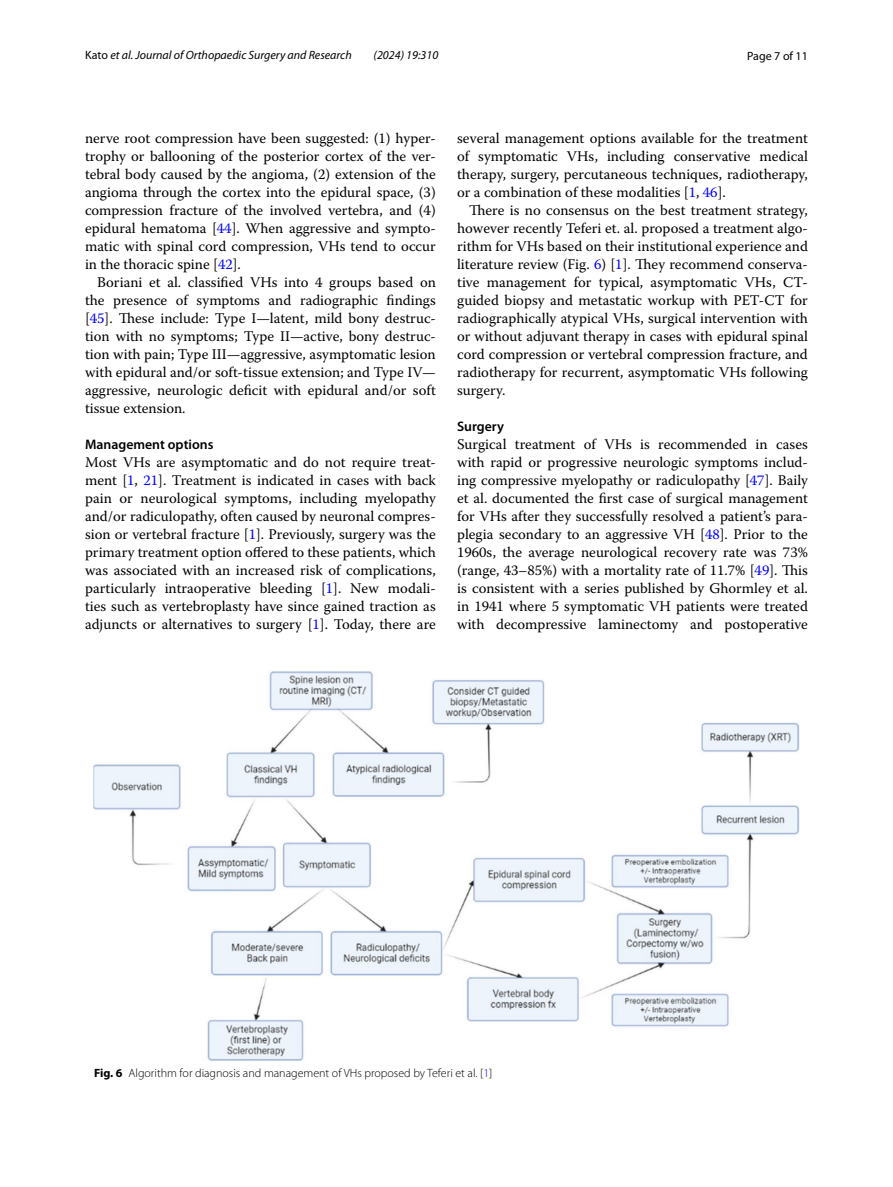
<style>
.page{position:relative;width:893px;height:1187px;background:#fff}
.page>*{position:absolute;margin:0;border:0;box-sizing:border-box;transform-origin:0 0}
.t1{font:14.7px/18px "Warnock Pro";color:#000;text-align:justify}
.t2{font:600 13.8px "Myriad Pro";color:#000}
.t3{font:300 12px "Myriad Pro";color:#000}
.t4{font:italic 12px "Myriad Pro";color:#000}
.t5{font:12px "Myriad Pro";color:#000}
.s1{font-style:normal}
.s2{color:#00f}
.s3{font-weight:700}
</style>
<div class="page">
<img style="left:94px;top:671px;width:705px;height:390px">
<p class="t4" style="left:85px;top:48px;width:268px"><span class="s1">Kato</span> et al. Journal of Orthopaedic Surgery and Research</p>
<p class="t4" style="left:374px;top:48px;width:66px">(2024) 19:310</p>
<p class="t5" style="left:747px;top:48px;width:62px">Page 7 of 11</p>
<p class="t1" style="left:85px;top:128px;width:352px">nerve root compression have been suggested: (1) hyper&shy;trophy or ballooning of the posterior cortex of the ver&shy;tebral body caused by the angioma, (2) extension of the angioma through the cortex into the epidural space, (3) compression fracture of the involved vertebra, and (4) epidural hematoma [<span class="s2">44</span>]. When aggressive and sympto&shy;matic with spinal cord compression, VHs tend to occur in the thoracic spine [<span class="s2">42</span>].</p>
<p class="t1" style="left:85px;top:272px;width:352px;text-indent:12px">Boriani et al. classified VHs into 4 groups based on the presence of symptoms and radiographic findings [<span class="s2">45</span>]. These include: Type I—latent, mild bony destruc&shy;tion with no symptoms; Type II—active, bony destruc&shy;tion with pain; Type III—aggressive, asymptomatic lesion with epidural and/or soft-tissue extension; and Type IV— aggressive, neurologic deficit with epidural and/or soft tissue extension.</p>
<p class="t2" style="left:85px;top:435px;width:130px">Management options</p>
<p class="t1" style="left:85px;top:452px;width:352px">Most VHs are asymptomatic and do not require treat&shy;ment [<span class="s2">1</span>, <span class="s2">21</span>]. Treatment is indicated in cases with back pain or neurological symptoms, including myelopathy and/or radiculopathy, often caused by neuronal compres&shy;sion or vertebral fracture [<span class="s2">1</span>]. Previously, surgery was the primary treatment option offered to these patients, which was associated with an increased risk of complications, particularly intraoperative bleeding [<span class="s2">1</span>]. New modali&shy;ties such as vertebroplasty have since gained traction as adjuncts or alternatives to surgery [<span class="s2">1</span>]. Today, there are</p>
<p class="t1" style="left:457px;top:128px;width:352px">several management options available for the treatment of symptomatic VHs, including conservative medical therapy, surgery, percutaneous techniques, radiotherapy, or a combination of these modalities [<span class="s2">1</span>, <span class="s2">46</span>].</p>
<p class="t1" style="left:457px;top:200px;width:352px;text-indent:12px">There is no consensus on the best treatment strategy, however recently Teferi et. al. proposed a treatment algo&shy;rithm for VHs based on their institutional experience and literature review (Fig. <span class="s2">6</span>) [<span class="s2">1</span>]. They recommend conserva&shy;tive management for typical, asymptomatic VHs, CT&shy;guided biopsy and metastatic workup with PET-CT for radiographically atypical VHs, surgical intervention with or without adjuvant therapy in cases with epidural spinal cord compression or vertebral compression fracture, and radiotherapy for recurrent, asymptomatic VHs following surgery.</p>
<p class="t2" style="left:457px;top:417px;width:48px">Surgery</p>
<p class="t1" style="left:457px;top:434px;width:352px">Surgical treatment of VHs is recommended in cases with rapid or progressive neurologic symptoms includ&shy;ing compressive myelopathy or radiculopathy [<span class="s2">47</span>]. Baily et al. documented the first case of surgical management for VHs after they successfully resolved a patient’s para&shy;plegia secondary to an aggressive VH [<span class="s2">48</span>]. Prior to the 1960s, the average neurological recovery rate was 73% (range, 43–85%) with a mortality rate of 11.7% [<span class="s2">49</span>]. This is consistent with a series published by Ghormley et al. in 1941 where 5 symptomatic VH patients were treated with decompressive laminectomy and postoperative</p>
<p class="t3" style="left:94px;top:1066px;width:400px"><span class="s3">Fig. 6</span> Algorithm for diagnosis and management of VHs proposed by Teferi et al. [<span class="s2">1</span>]</p>
</div>
